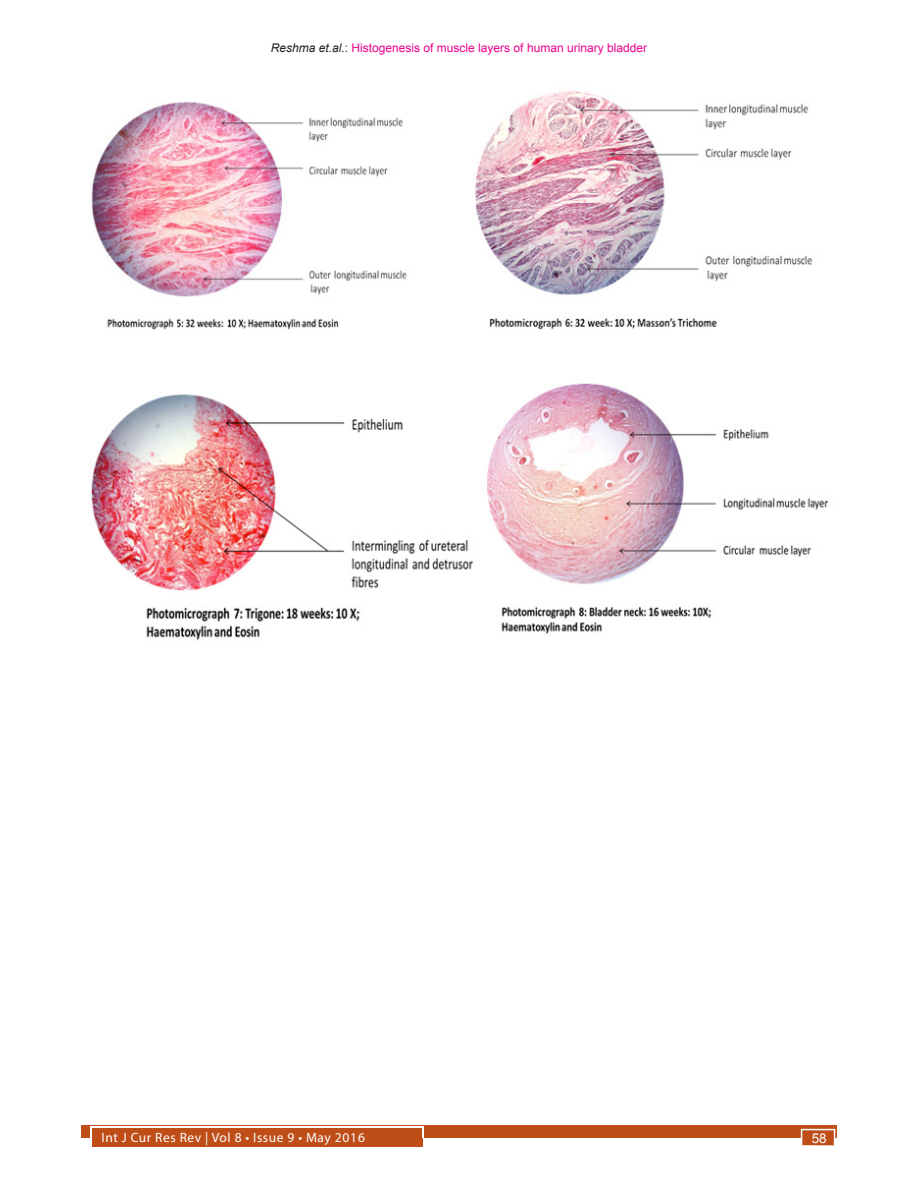
<style>
.page{position:relative;width:918px;height:1188px;background:#fff}
.page>*{position:absolute;margin:0;border:0;box-sizing:border-box;transform-origin:0 0}
.t1{font:13.5px "Myriad Pro";letter-spacing:.04em;color:#fff}
.t2{font:13.5px "Arial";color:#fff}
.t3{font:12px "Arial";color:#ed028c}
.s1{font-style:italic;color:#231f20}
.s2{color:#231f20}
</style>
<div class="page">
<div style="left:81px;top:1125px;width:756px;height:13px;background:#be4d18"></div>
<div style="left:92px;top:1128px;width:331px;height:19px;background:#be4d18"></div>
<hr style="left:91px;top:1127px;width:332px;height:1px;background:#fff">
<div style="left:801px;top:1129px;width:34px;height:17px;background:#be4d18;border:2px solid #fff"></div>
<img style="left:90px;top:91px;width:739px;height:549px">
<p class="t3" style="left:271px;top:40px;width:378px"><span class="s1">Reshma et.al.</span><span class="s2">:</span> Histogenesis of muscle layers of human urinary bladder</p>
<p class="t1" style="left:101px;top:1129px;width:265px">Int J Cur Res Rev | Vol 8 • Issue 9 • May 2016</p>
<p class="t2" style="left:812px;top:1130px;width:16px">58</p>
</div>
